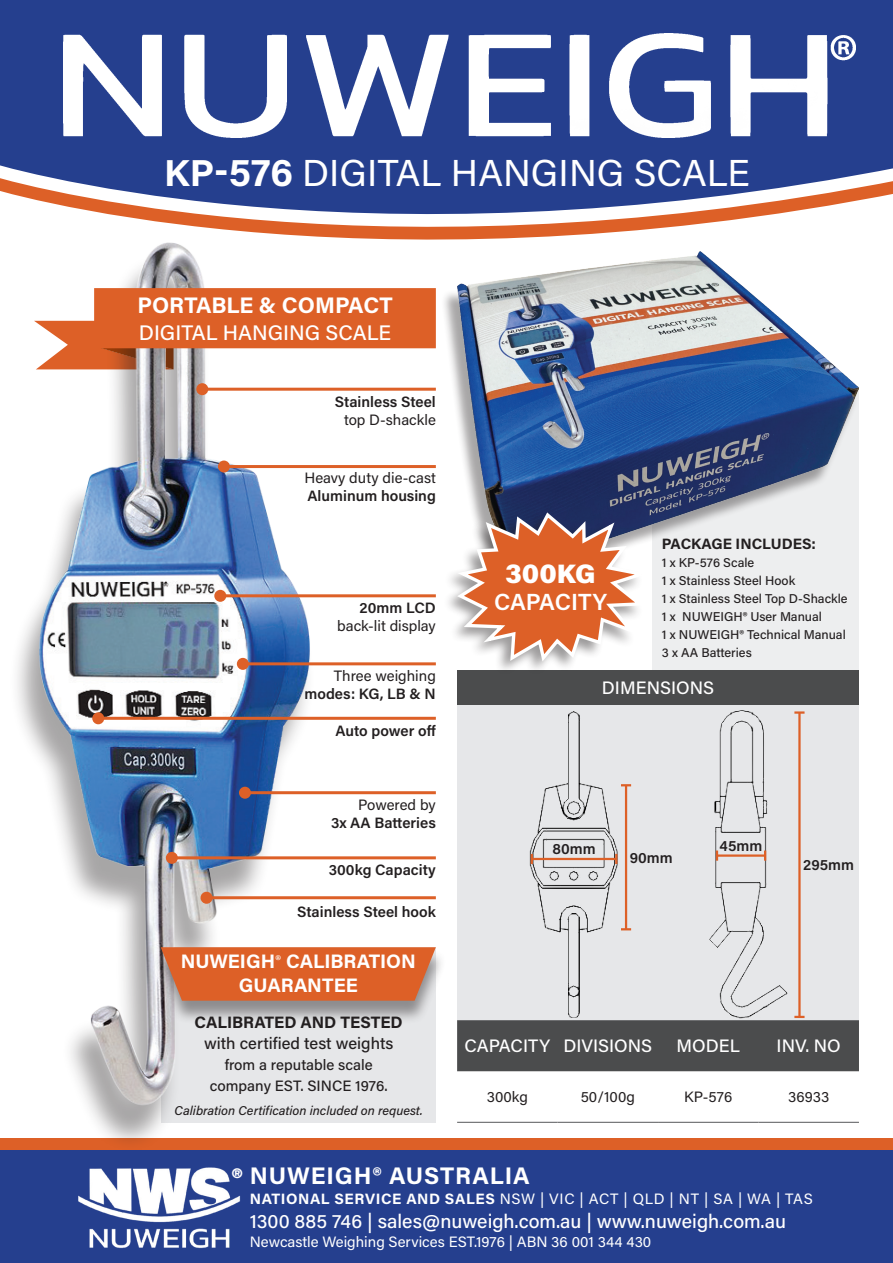
<style>
.page{position:relative;width:893px;height:1263px;background:#fff}
.page>*{position:absolute;margin:0;border:0;box-sizing:border-box;transform-origin:0 0}
.t1{font:37.5px "Acumin Variable Concept";color:#fff}
.t2{font:900 26.7px "Acumin Pro";color:#fff}
.t3{font:700 24px "Acumin Pro";letter-spacing:.04em;color:#fff}
.t4{font:600 23.25px "Acumin Pro";letter-spacing:-.005em;color:#fff}
.t5{font:700 22.5px "Acumin Pro";color:#fff}
.t6{font:500 21px "Acumin Pro";color:#fff}
.t7{font:500 19.5px "Acumin Pro";color:#fff}
.t8{font:700 19.5px "Acumin Pro";color:#fff}
.t9{font:18px "Acumin Variable Concept";color:#fff}
.t10{font:500 16.5px "Acumin Pro";color:#231f20}
.t11{font:700 16.5px "Acumin Pro";letter-spacing:-.005em;color:#231f20}
.t12{font:700 15.3px "Kanit";color:#fff}
.t13{font:600 15px/18px "Acumin Pro";color:#231f20;text-align:right}
.t14{font:15px/18px "Acumin Pro";color:#231f20}
.t15{font:15px "Acumin Pro";letter-spacing:.04em;color:#fff}
.t16{font:15px "Acumin Pro";letter-spacing:.005em;color:#fff}
.t17{font:500 15px "Acumin Pro";color:#231f20}
.t18{font:15px "Acumin Variable Concept";letter-spacing:.005em;color:#231f20}
.t19{font:700 15px "Acumin Pro";color:#231f20}
.t20{font:500 12.75px "Acumin Pro";color:#231f20}
.t21{font:italic 500 12.75px "Acumin Pro";color:#231f20}
.s1{font-weight:400}
.s2{font-weight:600}
.s3{font-family:"Minion Pro";font-weight:400}
.s4{font-weight:700}
</style>
<div class="page">
<div style="left:161px;top:947px;width:275px;height:176px;background:#e6e7e9"></div>
<div style="left:653px;top:389px;width:206px;height:281px;background:#edeeef"></div>
<div style="left:457px;top:670px;width:402px;height:350px;background:#e6e7e9"></div>
<div style="left:0;top:1138px;width:893px;height:13px;background:#dd6027"></div>
<div style="left:0;top:1151px;width:893px;height:112px;background:#253f8e"></div>
<svg style="left:0;top:0;width:893px;height:252px;fill:#253f8e"></svg>
<img style="left:63px;top:34px;width:793px;height:103px">
<img style="left:78px;top:1167px;width:163px;height:81px">
<div style="left:9px;top:255px;width:306px;height:896px;background:#231f20;opacity:.4"></div>
<img style="left:34px;top:224px;width:285px;height:882px">
<hr style="left:245px;top:791px;width:191px;height:3px;background:#dd6027">
<div style="left:239px;top:787px;width:12px;height:12px;background:#dd6027;border-radius:50%"></div>
<hr style="left:207px;top:896px;width:229px;height:3px;background:#dd6027">
<div style="left:201px;top:892px;width:12px;height:12px;background:#dd6027;border-radius:50%"></div>
<hr style="left:224px;top:465px;width:212px;height:3px;background:#dd6027">
<div style="left:218px;top:460px;width:12px;height:12px;background:#dd6027;border-radius:50%"></div>
<hr style="left:98px;top:717px;width:338px;height:3px;background:#dd6027">
<div style="left:92px;top:712px;width:12px;height:12px;background:#dd6027;border-radius:50%"></div>
<hr style="left:172px;top:856px;width:264px;height:3px;background:#dd6027">
<div style="left:166px;top:852px;width:12px;height:12px;background:#dd6027;border-radius:50%"></div>
<svg style="left:34px;top:288px;width:402px;height:81px"></svg>
<hr style="left:220px;top:594px;width:216px;height:3px;background:#dd6027">
<div style="left:214px;top:590px;width:12px;height:12px;background:#dd6027;border-radius:50%"></div>
<div style="left:457px;top:670px;width:402px;height:34px;background:#4b4c4d"></div>
<hr style="left:457px;top:1122px;width:101px;height:1px;background:#57585a">
<hr style="left:558px;top:1122px;width:100px;height:1px;background:#57585a">
<hr style="left:658px;top:1122px;width:100px;height:1px;background:#57585a">
<hr style="left:758px;top:1122px;width:101px;height:1px;background:#57585a">
<hr style="left:243px;top:662px;width:193px;height:3px;background:#dd6027">
<div style="left:237px;top:658px;width:12px;height:12px;background:#dd6027;border-radius:50%"></div>
<hr style="left:202px;top:388px;width:234px;height:3px;background:#dd6027">
<div style="left:196px;top:383px;width:12px;height:12px;background:#dd6027;border-radius:50%"></div>
<div style="left:441px;top:257px;width:417px;height:330px;background:#231f20;opacity:.4"></div>
<img style="left:457px;top:252px;width:402px;height:315px">
<img style="left:529px;top:711px;width:101px;height:305px">
<img style="left:709px;top:710px;width:79px;height:306px">
<hr style="left:717px;top:854px;width:48px;height:3px;background:#dd6027">
<svg style="left:716px;top:850px;width:2px;height:11px"></svg>
<svg style="left:764px;top:850px;width:2px;height:11px"></svg>
<hr style="left:532px;top:858px;width:84px;height:2px;background:#dd6027">
<svg style="left:531px;top:854px;width:2px;height:10px"></svg>
<svg style="left:615px;top:854px;width:2px;height:10px"></svg>
<hr style="left:625px;top:785px;width:2px;height:144px;background:#dd6027">
<svg style="left:621px;top:784px;width:10px;height:2px"></svg>
<svg style="left:621px;top:928px;width:10px;height:2px"></svg>
<div style="left:443px;top:511px;width:202px;height:165px;background:#231f20;opacity:.45"></div>
<svg style="left:452px;top:510px;width:203px;height:155px"></svg>
<hr style="left:798px;top:712px;width:3px;height:305px;background:#dd6027">
<svg style="left:794px;top:711px;width:10px;height:3px"></svg>
<svg style="left:457px;top:1016px;width:402px;height:55px;background:#565758"></svg>
<div style="left:153px;top:949px;width:294px;height:75px;background:#231f20;opacity:.45"></div>
<svg style="left:161px;top:947px;width:275px;height:54px;background:#d86632"></svg>
<p class="t1" style="left:164px;top:147px;width:587px">KP-576 DIGITAL HANGING SCALE</p>
<p class="t5" style="left:137px;top:289px;width:257px">PORTABLE &amp; COMPACT</p>
<p class="t6" style="left:139px;top:318px;width:254px">DIGITAL HANGING SCALE</p>
<p class="t13" style="left:335px;top:392px;width:102px">Stainless Steel <span class="s1">top D-shackle</span></p>
<p class="t14" style="left:304px;top:469px;width:133px">Heavy duty die-cast<br><span class="s2">Aluminum housing</span></p>
<p class="t14" style="left:337px;top:598px;width:100px;text-align:right"><span class="s2">20mm LCD </span>back-lit display</p>
<p class="t14" style="left:334px;top:666px;width:103px">Three weighing</p>
<p class="t13" style="left:304px;top:684px;width:133px">modes: KG, LB &amp; N</p>
<p class="t13" style="left:335px;top:721px;width:102px">Auto power off</p>
<p class="t14" style="left:358px;top:795px;width:79px">Powered by</p>
<p class="t13" style="left:331px;top:813px;width:106px">3x AA Batteries</p>
<p class="t13" style="left:329px;top:860px;width:109px">300kg Capacity</p>
<p class="t13" style="left:297px;top:902px;width:140px">Stainless Steel hook</p>
<p class="t8" style="left:181px;top:948px;width:237px">NUWEIGH<span class="s3">®</span> CALIBRATION</p>
<p class="t8" style="left:239px;top:972px;width:120px">GUARANTEE</p>
<p class="t11" style="left:195px;top:1011px;width:210px">CALIBRATED AND TESTED</p>
<p class="t10" style="left:204px;top:1032px;width:191px">with certified test weights</p>
<p class="t17" style="left:225px;top:1055px;width:150px">from a reputable scale</p>
<p class="t17" style="left:210px;top:1076px;width:179px">company EST. SINCE 1976.</p>
<p class="t21" style="left:175px;top:1102px;width:250px">Calibration Certification included on request.</p>
<p class="t2" style="left:505px;top:555px;width:92px">300KG</p>
<p class="t4" style="left:494px;top:586px;width:115px">CAPACITY</p>
<p class="t19" style="left:662px;top:533px;width:156px">PACKAGE INCLUDES:</p>
<p class="t20" style="left:662px;top:554px;width:94px">1 x KP-576 Scale</p>
<p class="t20" style="left:662px;top:572px;width:135px">1 x Stainless Steel Hook</p>
<p class="t20" style="left:662px;top:590px;width:187px">1 x Stainless Steel Top D-Shackle</p>
<p class="t20" style="left:662px;top:608px;width:162px">1 x NUWEIGH® User Manual</p>
<p class="t20" style="left:662px;top:626px;width:185px">1 x NUWEIGH® Technical Manual</p>
<p class="t20" style="left:662px;top:644px;width:91px">3 x AA Batteries</p>
<p class="t9" style="left:602px;top:675px;width:114px">DIMENSIONS</p>
<p class="t13" style="left:552px;top:839px;width:45px">80mm</p>
<p class="t13" style="left:720px;top:836px;width:44px">45mm</p>
<p class="t13" style="left:630px;top:848px;width:45px">90mm</p>
<p class="t13" style="left:803px;top:855px;width:52px">295mm</p>
<p class="t9" style="left:464px;top:1034px;width:87px">CAPACITY</p>
<p class="t9" style="left:563px;top:1034px;width:90px">DIVISIONS</p>
<p class="t9" style="left:677px;top:1034px;width:65px">MODEL</p>
<p class="t9" style="left:777px;top:1034px;width:66px">INV. NO</p>
<p class="t18" style="left:487px;top:1087px;width:43px">300kg</p>
<p class="t18" style="left:581px;top:1087px;width:56px">50/100g</p>
<p class="t18" style="left:684px;top:1087px;width:50px">KP-576</p>
<p class="t18" style="left:788px;top:1087px;width:43px">36933</p>
<p class="t12" style="left:232px;top:1161px;width:12px">®</p>
<p class="t3" style="left:250px;top:1159px;width:282px">NUWEIGH® AUSTRALIA</p>
<p class="t15" style="left:250px;top:1188px;width:564px"><span class="s4">NATIONAL SERVICE AND SALES</span> NSW | VIC | ACT | QLD | NT | SA | WA | TAS</p>
<p class="t7" style="left:250px;top:1207px;width:538px">1300 885 746 | sales@nuweigh.com.au | www.nuweigh.com.au</p>
<p class="t16" style="left:250px;top:1231px;width:403px">Newcastle Weighing Services EST.1976 | ABN 36 001 344 430</p>
</div>
